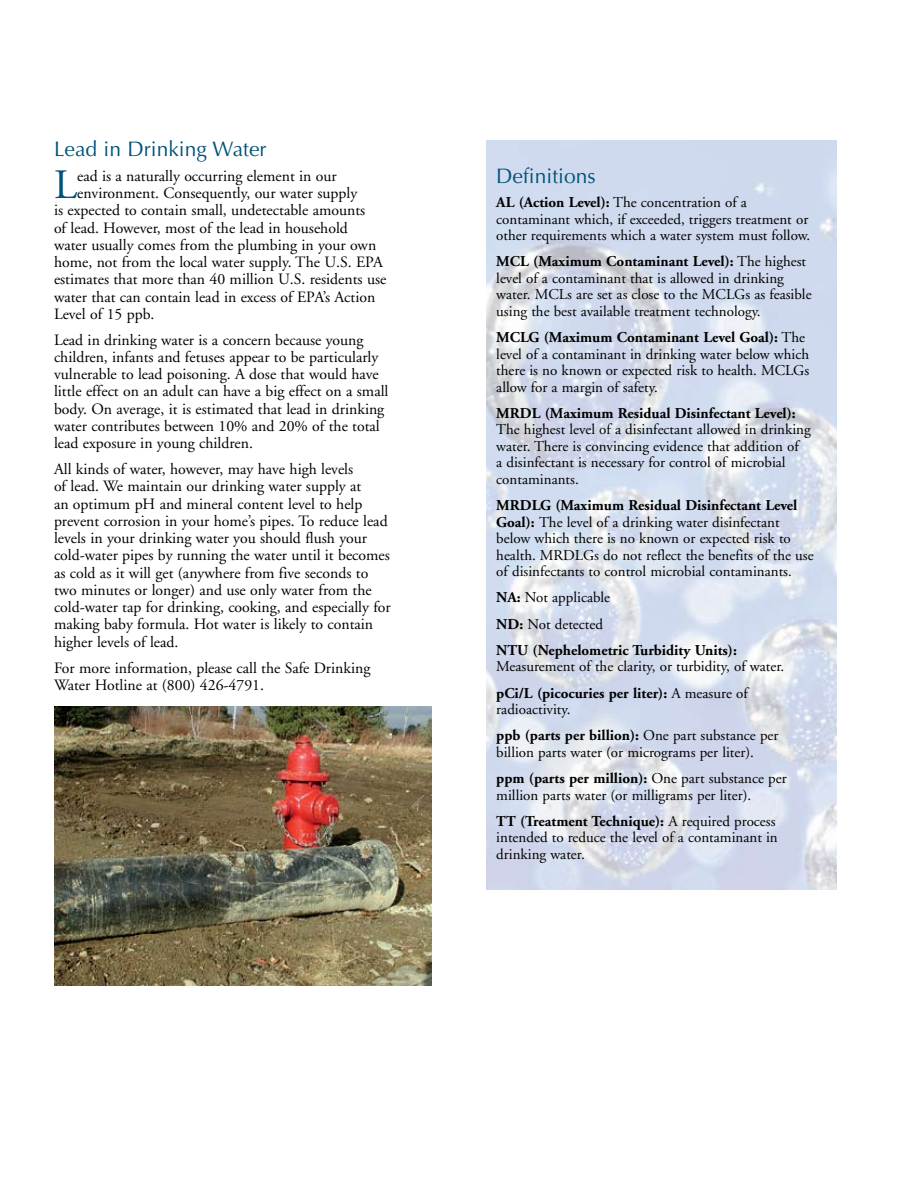
<style>
.page{position:relative;width:918px;height:1188px;background:#fff}
.page>*{position:absolute;margin:0;border:0;box-sizing:border-box;transform-origin:0 0}
.t1{font:41.7px "Adobe Garamond";color:#00527a}
.t2{font:21px "Optima";color:#00527a}
.t3{font:15.75px/17.2px "Adobe Garamond";color:#000}
.t4{font:15px/16.5px "Adobe Garamond";color:#000}
.t5{font:700 15px/26.2px "Adobe Garamond";color:#000}
.s1{font-weight:700}
.s2{font-weight:400}
</style>
<div class="page">
<img style="left:54px;top:706px;width:378px;height:279px">
<img style="left:486px;top:141px;width:351px;height:748px">
<h2 class="t2" style="left:54px;top:137px;width:214px">Lead in Drinking Water</h2>
<h1 class="t1" style="left:54px;top:163px;width:25px">L</h1>
<p class="t3" style="left:77px;top:168px;width:261px">ead is a naturally occurring element in our</p>
<p class="t3" style="left:77px;top:185px;width:282px">environment. Consequently, our water supply</p>
<p class="t3" style="left:54px;top:202px;width:313px">is expected to contain small, undetectable amounts</p>
<p class="t3" style="left:54px;top:219px;width:295px">of lead. However, most of the lead in household</p>
<p class="t3" style="left:54px;top:237px;width:324px">water usually comes from the plumbing in your own</p>
<p class="t3" style="left:54px;top:254px;width:331px">home, not from the local water supply. The U.S. EPA</p>
<p class="t3" style="left:54px;top:271px;width:334px">estimates that more than 40 million U.S. residents use</p>
<p class="t3" style="left:54px;top:288px;width:323px">water that can contain lead in excess of EPA’s Action</p>
<p class="t3" style="left:54px;top:306px;width:102px">Level of 15 ppb.</p>
<p class="t3" style="left:54px;top:332px;width:336px">Lead in drinking water is a concern because young children, infants and fetuses appear to be particularly vulnerable to lead poisoning. A dose that would have little effect on an adult can have a big effect on a small body. On average, it is estimated that lead in drinking water contributes between 10% and 20% of the total lead exposure in young children.</p>
<p class="t3" style="left:54px;top:461px;width:338px">All kinds of water, however, may have high levels<br>of lead. We maintain our drinking water supply at<br>an optimum pH and mineral content level to help prevent corrosion in your home’s pipes. To reduce lead levels in your drinking water you should flush your cold-water pipes by running the water until it becomes as cold as it will get (anywhere from five seconds to two minutes or longer) and use only water from the cold-water tap for drinking, cooking, and especially for making baby formula. Hot water is likely to contain higher levels of lead.</p>
<p class="t3" style="left:54px;top:659px;width:318px">For more information, please call the Safe Drinking<br>Water Hotline at (800) 426-4791.</p>
<h2 class="t2" style="left:496px;top:164px;width:101px">Definitions</h2>
<p class="t4" style="left:496px;top:194px;width:315px"><span class="s1">AL (Action Level):</span> The concentration of a contaminant which, if exceeded, triggers treatment or other requirements which a water system must follow.</p>
<p class="t4" style="left:496px;top:254px;width:317px"><span class="s1">MCL (Maximum Contaminant Level):</span> The highest level of a contaminant that is allowed in drinking water. MCLs are set as close to the MCLGs as feasible using the best available treatment technology.</p>
<p class="t4" style="left:496px;top:329px;width:315px"><span class="s1">MCLG (Maximum Contaminant Level Goal):</span> The level of a contaminant in drinking water below which there is no known or expected risk to health. MCLGs allow for a margin of safety.</p>
<p class="t5" style="left:496px;top:400px;width:301px">MRDL (Maximum Residual Disinfectant Level):</p>
<p class="t4" style="left:496px;top:422px;width:316px">The highest level of a disinfectant allowed in drinking water. There is convincing evidence that addition of<br>a disinfectant is necessary for control of microbial contaminants.</p>
<p class="t4" style="left:496px;top:497px;width:319px"><span class="s1">MRDLG (Maximum Residual Disinfectant Level Goal):</span> The level of a drinking water disinfectant below which there is no known or expected risk to health. MRDLGs do not reflect the benefits of the use of disinfectants to control microbial contaminants.</p>
<p class="t5" style="left:496px;top:585px;width:242px">NA: <span class="s2">Not applicable<br></span>ND: <span class="s2">Not detected<br></span>NTU (Nephelometric Turbidity Units):</p>
<p class="t4" style="left:496px;top:654px;width:289px;line-height:26.2px">Measurement of the clarity, or turbidity, of water. <span class="s1">pCi/L (picocuries per liter):</span> A measure of</p>
<p class="t4" style="left:496px;top:697px;width:284px;line-height:26.2px">radioactivity.<br><span class="s1">ppb (parts per billion):</span> One part substance per</p>
<p class="t4" style="left:496px;top:739px;width:292px;line-height:26.2px">billion parts water (or micrograms per liter).<br><span class="s1">ppm (parts per million):</span> One part substance per</p>
<p class="t4" style="left:496px;top:782px;width:281px;line-height:26.2px">million parts water (or milligrams per liter).<br><span class="s1">TT (Treatment Technique):</span> A required process</p>
<p class="t4" style="left:496px;top:830px;width:283px">intended to reduce the level of a contaminant in drinking water.</p>
</div>
